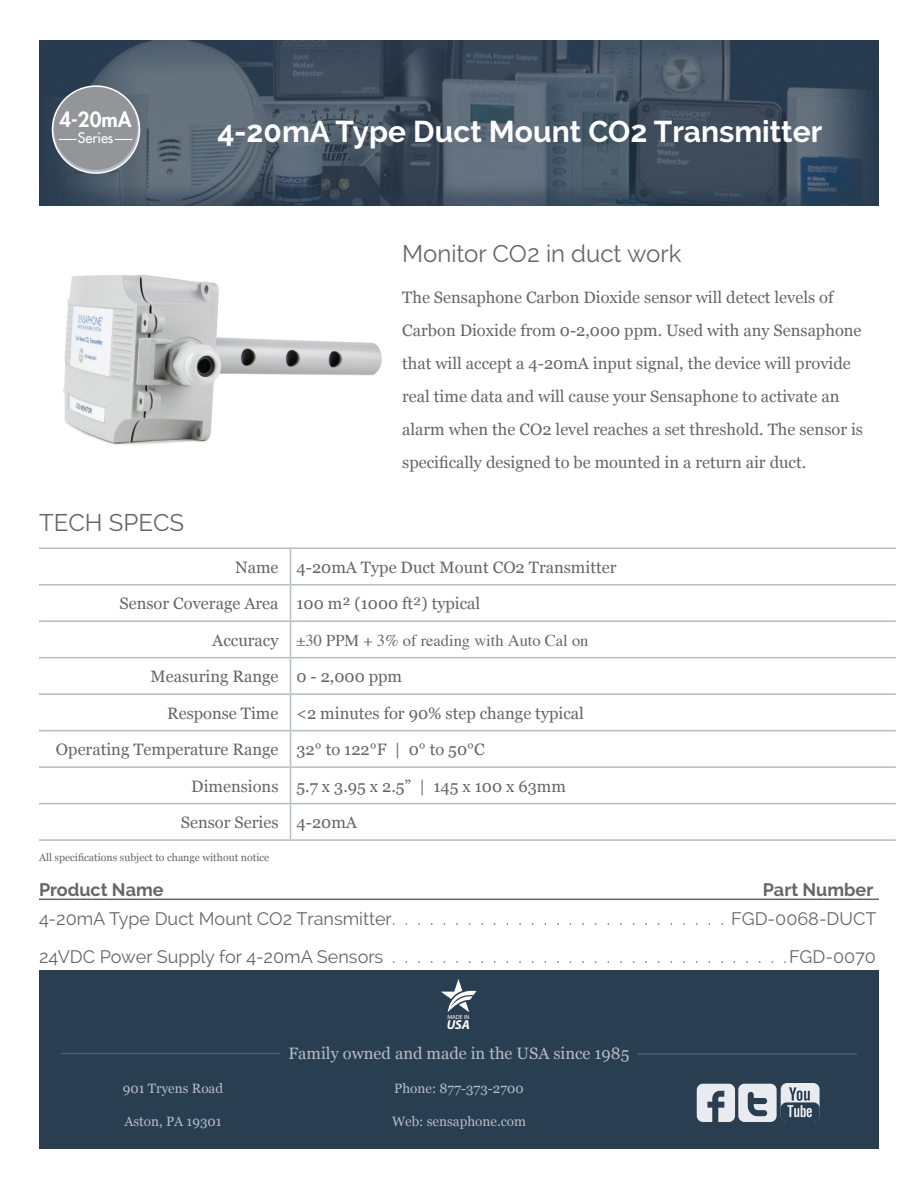
<style>
.page{position:relative;width:918px;height:1188px;background:#fff}
.page>*{position:absolute;margin:0;border:0;box-sizing:border-box;transform-origin:0 0}
.t1{font:700 30px "Raleway";color:#fff}
.t2{font:24px "Raleway";color:#656666}
.t3{font:800 20.25px "Futura";color:#fff}
.t4{font:18px/38.1px "Raleway";color:#656666}
.t5{font:700 18px "Raleway";color:#656666}
.t6{font:16.5px/33px "Georgia";color:#656666}
.t7{font:16.5px "Times";color:#656666}
.t8{font:16.5px "Georgia";color:#b5bcc4}
.t9{font:14.25px "Futura";color:#fff}
.t10{font:13.5px "Georgia";color:#b5bcc4}
.t11{font:italic 700 13.05px "Myriad Pro";color:#fff}
.t12{font:10.5px "Georgia";color:#656666}
.t13{font:6px "Myriad Pro";color:#fff}
.s1{font-family:"Georgia"}
</style>
<div class="page">
<div style="left:39px;top:970px;width:840px;height:179px;background:#2a3e52"></div>
<svg style="left:441px;top:979px;width:35px;height:33px"></svg>
<hr style="left:61px;top:1053px;width:219px;height:1px;background:#4e5f70">
<hr style="left:637px;top:1053px;width:220px;height:2px;background:#4e5f70">
<svg style="left:697px;top:1083px;width:123px;height:39px"></svg>
<img style="left:39px;top:41px;width:840px;height:165px">
<img style="left:63px;top:274px;width:319px;height:172px">
<hr style="left:290px;top:549px;width:1px;height:35px;background:#b5bcc4">
<hr style="left:39px;top:584px;width:252px;height:1px;background:#b5bcc4">
<hr style="left:291px;top:584px;width:605px;height:1px;background:#b5bcc4">
<hr style="left:290px;top:585px;width:1px;height:35px;background:#b5bcc4">
<hr style="left:39px;top:620px;width:252px;height:2px;background:#b5bcc4">
<hr style="left:291px;top:620px;width:605px;height:2px;background:#b5bcc4">
<hr style="left:290px;top:622px;width:1px;height:35px;background:#b5bcc4">
<hr style="left:39px;top:657px;width:252px;height:1px;background:#b5bcc4">
<hr style="left:291px;top:657px;width:605px;height:1px;background:#b5bcc4">
<hr style="left:290px;top:658px;width:1px;height:35px;background:#b5bcc4">
<hr style="left:39px;top:693px;width:252px;height:2px;background:#b5bcc4">
<hr style="left:291px;top:693px;width:605px;height:2px;background:#b5bcc4">
<hr style="left:290px;top:695px;width:1px;height:35px;background:#b5bcc4">
<hr style="left:39px;top:730px;width:252px;height:1px;background:#b5bcc4">
<hr style="left:291px;top:730px;width:605px;height:1px;background:#b5bcc4">
<hr style="left:290px;top:731px;width:1px;height:35px;background:#b5bcc4">
<hr style="left:39px;top:766px;width:252px;height:2px;background:#b5bcc4">
<hr style="left:291px;top:766px;width:605px;height:2px;background:#b5bcc4">
<hr style="left:290px;top:768px;width:1px;height:35px;background:#b5bcc4">
<hr style="left:39px;top:803px;width:252px;height:1px;background:#b5bcc4">
<hr style="left:291px;top:803px;width:605px;height:1px;background:#b5bcc4">
<hr style="left:290px;top:804px;width:1px;height:35px;background:#b5bcc4">
<hr style="left:39px;top:839px;width:252px;height:2px;background:#b5bcc4">
<hr style="left:291px;top:839px;width:605px;height:2px;background:#b5bcc4">
<hr style="left:39px;top:548px;width:252px;height:1px;background:#b5bcc4">
<hr style="left:291px;top:548px;width:605px;height:1px;background:#b5bcc4">
<hr style="left:39px;top:899px;width:840px;height:1px;background:#656666">
<svg style="left:54px;top:86px;width:84px;height:84px;background:#8b9095"></svg>
<div style="left:52px;top:85px;width:88px;height:89px;border:2px solid #fff;border-radius:50%"></div>
<p class="t3" style="left:60px;top:106px;width:73px">4-20mA</p>
<p class="t9" style="left:78px;top:129px;width:37px">Series</p>
<h1 class="t1" style="left:217px;top:114px;width:607px">4-20mA Type Duct Mount CO2 Transmitter</h1>
<h2 class="t2" style="left:39px;top:509px;width:147px">TECH SPECS</h2>
<h2 class="t2" style="left:402px;top:240px;width:281px">Monitor CO2 in duct work</h2>
<p class="t6" style="left:402px;top:281px;width:462px">The Sensaphone Carbon Dioxide sensor will detect levels of Carbon Dioxide from 0-2,000 ppm. Used with any Sensaphone that will accept a 4-20mA input signal, the device will provide real time data and will cause your Sensaphone to activate an alarm when the CO2 level reaches a set threshold. The sensor is specifically designed to be mounted in a return air duct.</p>
<p class="t6" style="left:235px;top:550px;width:383px">Name 4-20mA Type Duct Mount CO2 Transmitter</p>
<p class="t6" style="left:120px;top:587px;width:362px">Sensor Coverage Area 100 m² (1000 ft²) typical</p>
<p class="t7" style="left:212px;top:630px;width:378px"><span class="s1">Accuracy</span> ±30 PPM + 3% of reading with Auto Cal on</p>
<p class="t6" style="left:151px;top:660px;width:253px">Measuring Range 0 - 2,000 ppm</p>
<p class="t6" style="left:167px;top:696px;width:418px">Response Time &lt;2 minutes for 90% step change typical</p>
<p class="t6" style="left:56px;top:733px;width:430px">Operating Temperature Range 32° to 122°F | 0° to 50°C</p>
<p class="t6" style="left:191px;top:769px;width:376px">Dimensions 5.7 x 3.95 x 2.5” | 145 x 100 x 63mm</p>
<p class="t6" style="left:181px;top:806px;width:178px">Sensor Series 4-20mA</p>
<p class="t12" style="left:39px;top:852px;width:232px">All specifications subject to change without notice</p>
<p class="t5" style="left:39px;top:879px;width:126px">Product Name</p>
<p class="t5" style="left:763px;top:879px;width:112px">Part Number</p>
<p class="t4" style="left:39px;top:899px;width:839px">4-20mA Type Duct Mount CO2 Transmitter . . . . . . . . . . . . . . . . . . . . . . . . . . . FGD-0068-DUCT<br>24VDC Power Supply for 4-20mA Sensors . . . . . . . . . . . . . . . . . . . . . . . . . . . . . . . .FGD-0070</p>
<p class="t10" style="left:123px;top:1081px;width:102px">901 Tryens Road</p>
<p class="t10" style="left:124px;top:1114px;width:99px">Aston, PA 19301</p>
<p class="t13" style="left:447px;top:1013px;width:24px">MADE IN</p>
<p class="t11" style="left:447px;top:1016px;width:25px">USA</p>
<p class="t8" style="left:288px;top:1044px;width:343px">Family owned and made in the USA since 1985</p>
<p class="t10" style="left:394px;top:1081px;width:131px">Phone: 877-373-2700</p>
<p class="t10" style="left:392px;top:1114px;width:135px">Web: sensaphone.com</p>
</div>
